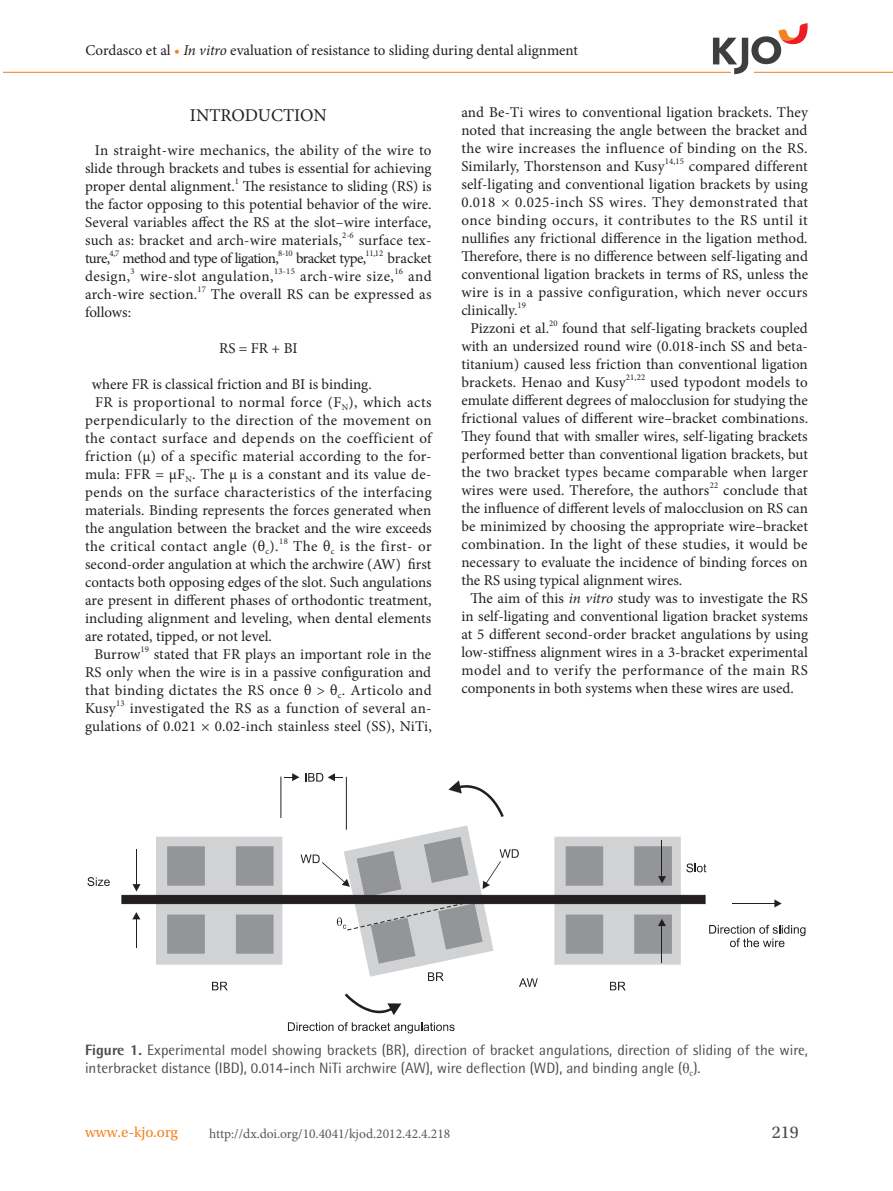
<style>
.page{position:relative;width:893px;height:1191px;background:#fff}
.page>*{position:absolute;margin:0;border:0;box-sizing:border-box;transform-origin:0 0}
.서론{font:18px "Minion Pro";color:#231f20}
.t1{font:18px "Utopia Std";color:#4b4c4d}
.본문{font:15px/18px "Minion Pro";letter-spacing:.01em;color:#231f20;text-align:justify}
.그림설명{font:15px/18px "Rotis Semi Sans Std";color:#4b4c4d}
.머리말{font:15px "Minion Pro";color:#231f20}
.본문-2{font:15px "Minion Pro";letter-spacing:-.04em;color:#231f20}
.본문-3{font:15px "Minion Pro";letter-spacing:.03em;color:#231f20}
.t2{font:15px "Utopia Std";color:#f58220}
.t3{font:13.5px "Minion Pro";color:#57585a}
.본문-4{font:8.7px "Minion Pro";letter-spacing:.015em;color:#231f20}
.s1{color:#f58220}
.s2{font-style:italic}
.s3{font-weight:800}
.s4{font-family:"Times New Roman"}
</style>
<div class="page">
<hr style="left:0;top:72px;width:893px;height:1px;background:#f58220">
<svg style="left:713px;top:23px;width:95px;height:51px"></svg>
<hr style="left:0;top:64px;width:3px;height:17px;background:#fff">
<svg style="left:449px;top:780px;width:55px;height:37px"></svg>
<div style="left:156px;top:837px;width:126px;height:127px;background:#d1d2d4"></div>
<div style="left:168px;top:846px;width:36px;height:39px;background:#939598;border:1px solid #939598"></div>
<div style="left:236px;top:846px;width:37px;height:39px;background:#939598;border:1px solid #939598"></div>
<div style="left:168px;top:915px;width:36px;height:38px;background:#939598"></div>
<div style="left:236px;top:915px;width:37px;height:38px;background:#939598"></div>
<div style="left:555px;top:837px;width:125px;height:127px;background:#d1d2d4"></div>
<div style="left:566px;top:846px;width:37px;height:39px;background:#939598;border:1px solid #939598"></div>
<div style="left:635px;top:846px;width:36px;height:39px;background:#939598;border:1px solid #939598"></div>
<div style="left:566px;top:915px;width:37px;height:38px;background:#939598"></div>
<div style="left:635px;top:915px;width:36px;height:38px;background:#939598"></div>
<hr style="left:136px;top:849px;width:1px;height:35px;background:#231f20">
<svg style="left:133px;top:884px;width:7px;height:7px"></svg>
<svg style="left:133px;top:912px;width:7px;height:35px"></svg>
<hr style="left:661px;top:840px;width:1px;height:36px;background:#231f20">
<svg style="left:658px;top:876px;width:8px;height:7px"></svg>
<hr style="left:661px;top:925px;width:1px;height:37px;background:#231f20">
<svg style="left:658px;top:919px;width:8px;height:7px"></svg>
<svg style="left:345px;top:993px;width:56px;height:22px"></svg>
<hr style="left:732px;top:903px;width:43px;height:1px;background:#231f20">
<svg style="left:774px;top:899px;width:7px;height:8px"></svg>
<hr style="left:280px;top:776px;width:1px;height:42px;background:#231f20">
<hr style="left:346px;top:776px;width:1px;height:53px;background:#231f20">
<svg style="left:284px;top:773px;width:15px;height:8px"></svg>
<svg style="left:305px;top:773px;width:38px;height:8px"></svg>
<svg style="left:212px;top:981px;width:16px;height:9px"></svg>
<svg style="left:301px;top:825px;width:237px;height:162px"></svg>
<svg style="left:610px;top:981px;width:16px;height:9px"></svg>
<svg style="left:709px;top:925px;width:96px;height:22px"></svg>
<svg style="left:87px;top:877px;width:23px;height:9px"></svg>
<svg style="left:686px;top:863px;width:20px;height:9px"></svg>
<svg style="left:288px;top:1022px;width:167px;height:11px"></svg>
<div style="left:122px;top:895px;width:583px;height:8px;background:#231f20"></div>
<p class="머리말" style="left:85px;top:40px;width:494px">Cordasco et al <span class="s1">•</span> <span class="s2">In vitro</span> evaluation of resistance to sliding during dental alignment</p>
<p class="서론" style="left:190px;top:103px;width:138px">INTRODUCTION</p>
<p class="본문" style="left:85px;top:141px;width:348px;text-indent:10px">In straight-wire mechanics, the ability of the wire to slide through brackets and tubes is essential for achieving proper dental alignment.</p>
<p class="본문-4" style="left:235px;top:175px;width:6px">1</p>
<p class="본문" style="left:85px;top:177px;width:348px;text-indent:158px">The resistance to sliding (RS) is the factor opposing to this potential behavior of the wire.<br>Several variables affect the RS at the slot–wire interface, such as: bracket and arch-wire materials,</p>
<p class="본문-4" style="left:342px;top:229px;width:13px">2-6</p>
<p class="본문" style="left:359px;top:231px;width:73px">surface tex-</p>
<p class="본문-4" style="left:110px;top:247px;width:11px">4,7</p>
<p class="본문-2" style="left:122px;top:248px;width:158px">method and type of ligation,</p>
<p class="본문-4" style="left:278px;top:247px;width:16px">8-10</p>
<p class="본문-2" style="left:296px;top:248px;width:72px">bracket type,</p>
<p class="본문-4" style="left:366px;top:247px;width:19px">11,12</p>
<p class="본문" style="left:387px;top:249px;width:46px">bracket</p>
<p class="본문" style="left:85px;top:267px;width:47px">design,</p>
<p class="본문-4" style="left:131px;top:265px;width:6px">3</p>
<p class="본문-3" style="left:140px;top:266px;width:135px">wire-slot angulation,</p>
<p class="본문-4" style="left:274px;top:265px;width:22px">13-15</p>
<p class="본문-3" style="left:300px;top:266px;width:95px">arch-wire size,</p>
<p class="본문-4" style="left:394px;top:265px;width:10px">16</p>
<p class="본문" style="left:408px;top:267px;width:25px">and</p>
<p class="본문" style="left:85px;top:285px;width:114px">arch-wire section.</p>
<p class="본문-4" style="left:197px;top:283px;width:10px">17</p>
<p class="본문" style="left:211px;top:285px;width:222px">The overall RS can be expressed as</p>
<p class="본문" style="left:85px;top:303px;width:48px">follows:</p>
<p class="본문" style="left:219px;top:339px;width:80px">RS = FR + BI</p>
<p class="본문" style="left:92px;top:375px;width:281px">where FR is classical friction and BI is binding.</p>
<p class="본문" style="left:85px;top:393px;width:348px;text-align:left;text-indent:10px">FR is proportional to normal force (F<sub>N</sub>), which acts perpendicularly to the direction of the movement on the contact surface and depends on the coefficient of friction (µ) of a specific material according to the for&shy;mula: FFR = µF<sub>N</sub>. The µ is a constant and its value de&shy;pends on the surface characteristics of the interfacing materials. Binding represents the forces generated when the angulation between the bracket and the wire exceeds the critical contact angle (θ<sub>c</sub>).</p>
<p class="본문" style="left:85px;top:249px;width:27px">ture,</p>
<p class="본문-4" style="left:279px;top:535px;width:10px">18</p>
<p class="본문" style="left:85px;top:537px;width:348px;text-indent:208px">The θ<sub>c</sub> is the first- or second-order angulation at which the archwire (AW) first contacts both opposing edges of the slot. Such angulations are present in different phases of orthodontic treatment, including alignment and leveling, when dental elements are rotated, tipped, or not level.</p>
<p class="본문" style="left:94px;top:645px;width:47px">Burrow</p>
<p class="본문-4" style="left:141px;top:643px;width:10px">19</p>
<p class="본문" style="left:85px;top:645px;width:348px;text-indent:69px">stated that FR plays an important role in the RS only when the wire is in a passive configuration and that binding dictates the RS once θ &gt; θ<sub>c</sub>. Articolo and Kusy</p>
<p class="본문-4" style="left:116px;top:697px;width:10px">13</p>
<p class="본문" style="left:85px;top:699px;width:348px;text-align:right">investigated the RS as a function of several an&shy;gulations of 0.021 × 0.02-inch stainless steel (SS), NiTi,</p>
<p class="본문" style="left:461px;top:104px;width:348px">and Be-Ti wires to conventional ligation brackets. They noted that increasing the angle between the bracket and the wire increases the influence of binding on the RS.<br>Similarly, Thorstenson and Kusy</p>
<p class="본문-4" style="left:665px;top:156px;width:21px">14,15</p>
<p class="본문" style="left:461px;top:158px;width:348px;text-indent:227px">compared different self-ligating and conventional ligation brackets by using 0.018 × 0.025-inch SS wires. They demonstrated that once binding occurs, it contributes to the RS until it nullifies any frictional difference in the ligation method.<br>Therefore, there is no difference between self-ligating and conventional ligation brackets in terms of RS, unless the wire is in a passive configuration, which never occurs clinically.</p>
<p class="본문-4" style="left:517px;top:300px;width:10px">19</p>
<p class="본문" style="left:470px;top:320px;width:80px">Pizzoni et al.</p>
<p class="본문-4" style="left:549px;top:318px;width:10px">20</p>
<p class="본문" style="left:461px;top:320px;width:348px;text-indent:101px">found that self-ligating brackets coupled with an undersized round wire (0.018-inch SS and beta&shy;titanium) caused less friction than conventional ligation brackets. Henao and Kusy</p>
<p class="본문-4" style="left:626px;top:372px;width:21px">21,22</p>
<p class="본문" style="left:461px;top:374px;width:348px;text-indent:189px">used typodont models to emulate different degrees of malocclusion for studying the frictional values of different wire–bracket combinations.<br>They found that with smaller wires, self-ligating brackets performed better than conventional ligation brackets, but the two bracket types became comparable when larger wires were used. Therefore, the authors</p>
<p class="본문-4" style="left:710px;top:480px;width:10px">22</p>
<p class="본문" style="left:461px;top:482px;width:348px;text-indent:262px">conclude that the influence of different levels of malocclusion on RS can be minimized by choosing the appropriate wire–bracket combination. In the light of these studies, it would be necessary to evaluate the incidence of binding forces on the RS using typical alignment wires.</p>
<p class="본문" style="left:461px;top:590px;width:348px;text-indent:9px">The aim of this <span class="s2">in vitro</span> study was to investigate the RS in self-ligating and conventional ligation bracket systems at 5 different second-order bracket angulations by using low-stiffness alignment wires in a 3-bracket experimental model and to verify the performance of the main RS components in both systems when these wires are used.</p>
<p class="그림설명" style="left:85px;top:1040px;width:724px"><span class="s3">Figure 1.</span> Experimental model showing brackets (BR), direction of bracket angulations, direction of sliding of the wire, interbracket distance (IBD), 0.014-inch NiTi archwire (AW), wire deflection (WD), and binding angle (<span class="s4">θ</span><sub>c</sub>).</p>
<p class="t2" style="left:85px;top:1123px;width:94px">www.e-kjo.org</p>
<p class="t3" style="left:209px;top:1124px;width:243px">http://dx.doi.org/10.4041/kjod.2012.42.4.218</p>
<p class="t1" style="left:772px;top:1122px;width:28px">219</p>
</div>
